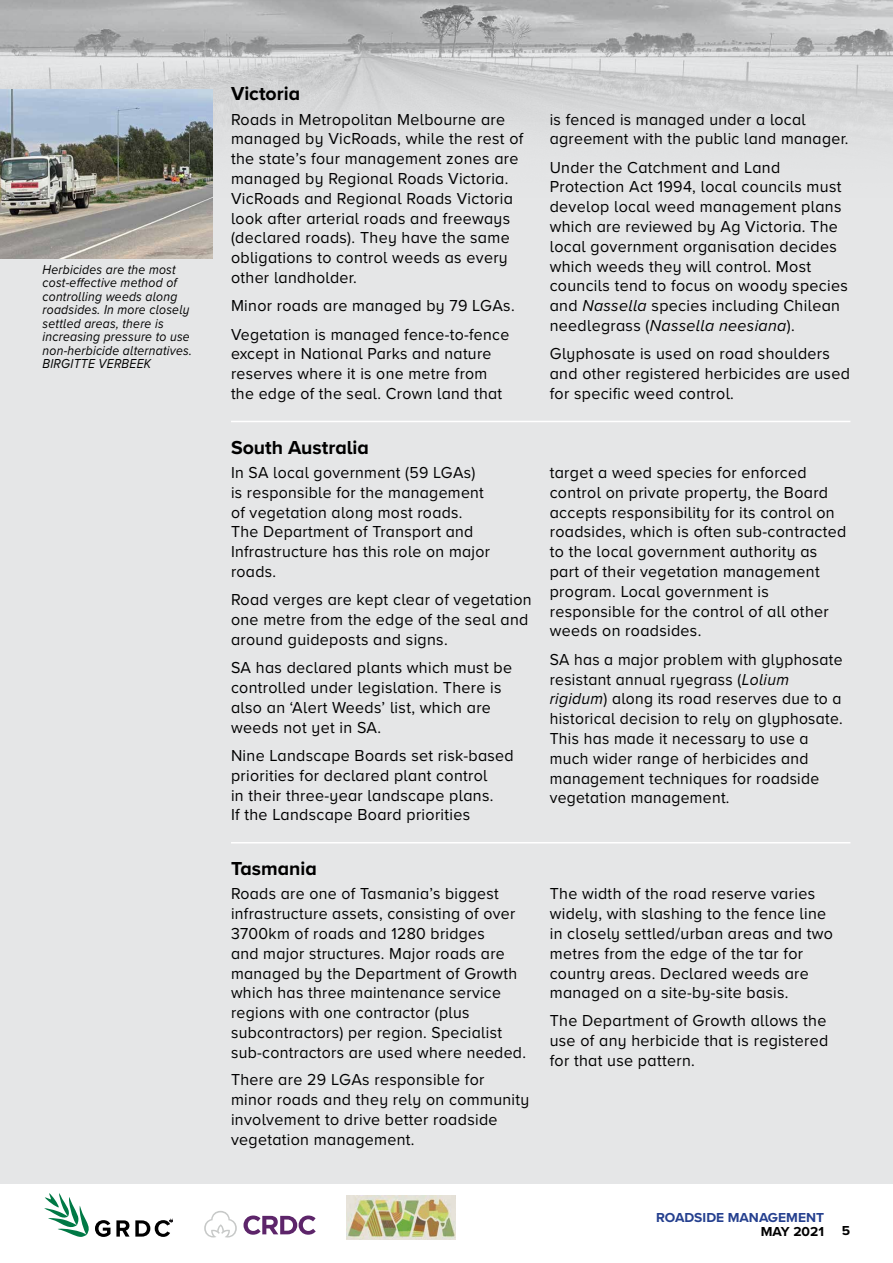
<style>
.page{position:relative;width:893px;height:1263px;background:#fff}
.page>*{position:absolute;margin:0;border:0;box-sizing:border-box;transform-origin:0 0}
.t1{font:700 19.5px "Proxima Nova A";color:#000}
.t2{font:16.5px/19.8px "Proxima Nova A";letter-spacing:.02em;color:#000}
.t3{font:16.5px/19.8px "Proxima Nova A";letter-spacing:.02em;color:#000;scale:.96 1}
.t4{font:16.5px/19.8px "Proxima Nova A";letter-spacing:.02em;color:#000;scale:.95 1}
.t5{font:italic 13.5px/13.5px "Proxima Nova A";letter-spacing:.02em;color:#000;scale:.9 1}
.t6{font:700 13.5px "Proxima Nova A";color:#25408f}
.t7{font:700 13.5px "Proxima Nova A";color:#000}
.s1{font-style:italic}
</style>
<div class="page">
<img style="left:347px;top:1195px;width:108px;height:45px">
<svg style="left:44px;top:1193px;width:66px;height:44px"></svg>
<svg style="left:116px;top:1220px;width:56px;height:17px"></svg>
<svg style="left:204px;top:1211px;width:33px;height:26px"></svg>
<svg style="left:243px;top:1215px;width:73px;height:20px"></svg>
<div style="left:0;top:0;width:893px;height:1183px;background:#e5e6e7"></div>
<img style="left:0;top:0;width:893px;height:136px">
<img style="left:0;top:90px;width:213px;height:169px">
<hr style="left:231px;top:421px;width:619px;height:1px;background:#fff">
<hr style="left:231px;top:842px;width:619px;height:1px;background:#fff">
<p class="t5" style="left:43px;top:262px;width:167px">Herbicides are the most cost-effective method of controlling weeds along roadsides. In more closely settled areas, there is increasing pressure to use non-herbicide alternatives.<br>BIRGITTE VERBEEK</p>
<p class="t1" style="left:231px;top:79px;width:71px">Victoria</p>
<p class="t2" style="left:231px;top:108px;width:294px">Roads in Metropolitan Melbourne are managed by VicRoads, while the rest of the state’s four management zones are managed by Regional Roads Victoria.<br>VicRoads and Regional Roads Victoria look after arterial roads and freeways (declared roads). They have the same obligations to control weeds as every other landholder.</p>
<p class="t2" style="left:231px;top:291px;width:285px;line-height:28.3px">Minor roads are managed by 79 LGAs.<br>Vegetation is managed fence-to-fence</p>
<p class="t3" style="left:231px;top:343px;width:284px">except in National Parks and nature reserves where it is one metre from the edge of the seal. Crown land that</p>
<p class="t1" style="left:231px;top:433px;width:139px">South Australia</p>
<p class="t3" style="left:231px;top:462px;width:271px">In SA local government (59 LGAs) is responsible for the management of vegetation along most roads.<br>The Department of Transport and<br>Infrastructure has this role on major roads.</p>
<p class="t2" style="left:231px;top:589px;width:302px">Road verges are kept clear of vegetation one metre from the edge of the seal and around guideposts and signs.</p>
<p class="t2" style="left:231px;top:657px;width:283px">SA has declared plants which must be controlled under legislation. There is also an ‘Alert Weeds’ list, which are weeds not yet in SA.</p>
<p class="t2" style="left:231px;top:745px;width:284px">Nine Landscape Boards set risk-based priorities for declared plant control<br>in their three-year landscape plans.<br>If the Landscape Board priorities</p>
<p class="t1" style="left:231px;top:854px;width:87px">Tasmania</p>
<p class="t3" style="left:231px;top:883px;width:309px">Roads are one of Tasmania’s biggest infrastructure assets, consisting of over 3700km of roads and 1280 bridges<br>and major structures. Major roads are managed by the Department of Growth which has three maintenance service regions with one contractor (plus subcontractors) per region. Specialist sub-contractors are used where needed.</p>
<p class="t2" style="left:231px;top:1069px;width:300px">There are 29 LGAs responsible for minor roads and they rely on community involvement to drive better roadside vegetation management.</p>
<p class="t3" style="left:550px;top:108px;width:313px">is fenced is managed under a local agreement with the public land manager.</p>
<p class="t2" style="left:550px;top:156px;width:300px">Under the Catchment and Land Protection Act 1994, local councils must develop local weed management plans which are reviewed by Ag Victoria. The local government organisation decides which weeds they will control. Most councils tend to focus on woody species and <span class="s1">Nassella</span> species including Chilean needlegrass (<span class="s1">Nassella neesiana</span>).</p>
<p class="t2" style="left:550px;top:343px;width:302px">Glyphosate is used on road shoulders and other registered herbicides are used for specific weed control.</p>
<p class="t2" style="left:550px;top:462px;width:298px">target a weed species for enforced control on private property, the Board accepts responsibility for its control on roadsides, which is often sub-contracted to the local government authority as part of their vegetation management program. Local government is responsible for the control of all other weeds on roadsides.</p>
<p class="t4" style="left:550px;top:649px;width:310px">SA has a major problem with glyphosate resistant annual ryegrass (<span class="s1">Lolium rigidum</span>) along its road reserves due to a historical decision to rely on glyphosate.<br>This has made it necessary to use a much wider range of herbicides and management techniques for roadside vegetation management.</p>
<p class="t2" style="left:550px;top:883px;width:285px">The width of the road reserve varies widely, with slashing to the fence line in closely settled/urban areas and two metres from the edge of the tar for country areas. Declared weeds are managed on a site-by-site basis.</p>
<p class="t2" style="left:550px;top:1010px;width:280px">The Department of Growth allows the use of any herbicide that is registered for that use pattern.</p>
<p class="t6" style="left:656px;top:1207px;width:170px">ROADSIDE MANAGEMENT</p>
<p class="t7" style="left:761px;top:1221px;width:65px">MAY 2021</p>
<p class="t7" style="left:842px;top:1221px;width:10px">5</p>
</div>
